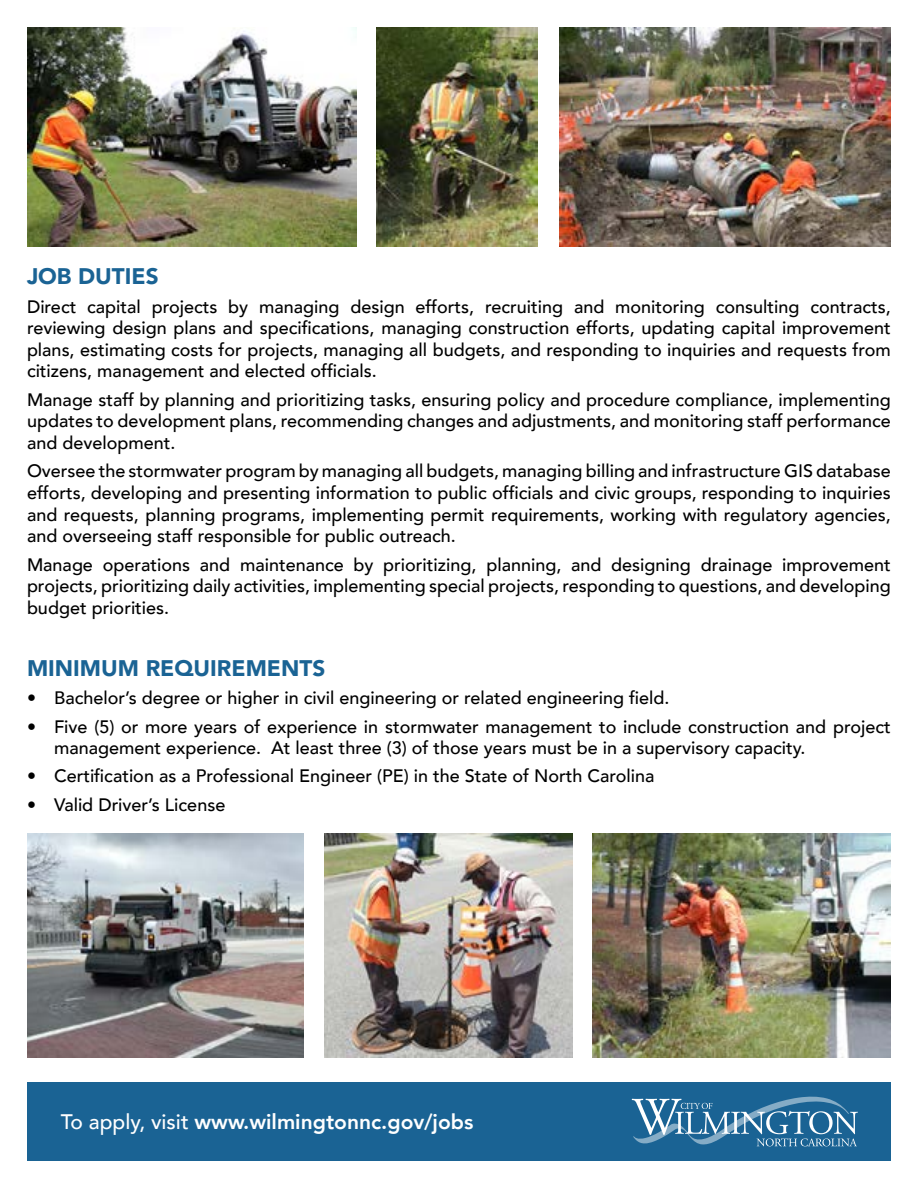
<style>
.page{position:relative;width:918px;height:1188px;background:#fff}
.page>*{position:absolute;margin:0;border:0;box-sizing:border-box;transform-origin:0 0}
.t1{font:900 22.5px "Avenir";color:#1a6394}
.t2{font:800 21px "Avenir";color:#fff}
.t3{font:500 18px/21.6px "Avenir";color:#000;text-align:justify}
.s1{font-weight:500}
</style>
<div class="page">
<div style="left:27px;top:1082px;width:864px;height:79px;background:#1a6394"></div>
<svg style="left:632px;top:1096px;width:226px;height:50px"></svg>
<img style="left:559px;top:27px;width:332px;height:219px">
<img style="left:27px;top:27px;width:329px;height:219px">
<img style="left:376px;top:27px;width:162px;height:219px">
<img style="left:593px;top:834px;width:298px;height:223px">
<img style="left:27px;top:834px;width:276px;height:223px">
<img style="left:324px;top:834px;width:248px;height:223px">
<p class="t1" style="left:27px;top:257px;width:133px">JOB DUTIES</p>
<p class="t3" style="left:27px;top:295px;width:865px">Direct capital projects by managing design efforts, recruiting and monitoring consulting contracts, reviewing design plans and specifications, managing construction efforts, updating capital improvement plans, estimating costs for projects, managing all budgets, and responding to inquiries and requests from citizens, management and elected officials.</p>
<p class="t3" style="left:27px;top:388px;width:865px">Manage staff by planning and prioritizing tasks, ensuring policy and procedure compliance, implementing updates to development plans, recommending changes and adjustments, and monitoring staff performance and development.</p>
<p class="t3" style="left:27px;top:459px;width:865px">Oversee the stormwater program by managing all budgets, managing billing and infrastructure GIS database efforts, developing and presenting information to public officials and civic groups, responding to inquiries and requests, planning programs, implementing permit requirements, working with regulatory agencies, and overseeing staff responsible for public outreach.</p>
<p class="t3" style="left:27px;top:553px;width:865px">Manage operations and maintenance by prioritizing, planning, and designing drainage improvement projects, prioritizing daily activities, implementing special projects, responding to questions, and developing budget priorities.</p>
<p class="t1" style="left:27px;top:649px;width:300px">MINIMUM REQUIREMENTS</p>
<p class="t3" style="left:27px;top:686px;width:644px">• Bachelor’s degree or higher in civil engineering or related engineering field.</p>
<p class="t3" style="left:54px;top:715px;width:838px;text-indent:-27px">• Five (5) or more years of experience in stormwater management to include construction and project management experience. At least three (3) of those years must be in a supervisory capacity.</p>
<p class="t3" style="left:27px;top:764px;width:629px">• Certification as a Professional Engineer (PE) in the State of North Carolina</p>
<p class="t3" style="left:27px;top:793px;width:200px">• Valid Driver’s License</p>
<p class="t2" style="left:61px;top:1105px;width:414px"><span class="s1">To apply, visit</span> www.wilmingtonnc.gov/jobs</p>
</div>
